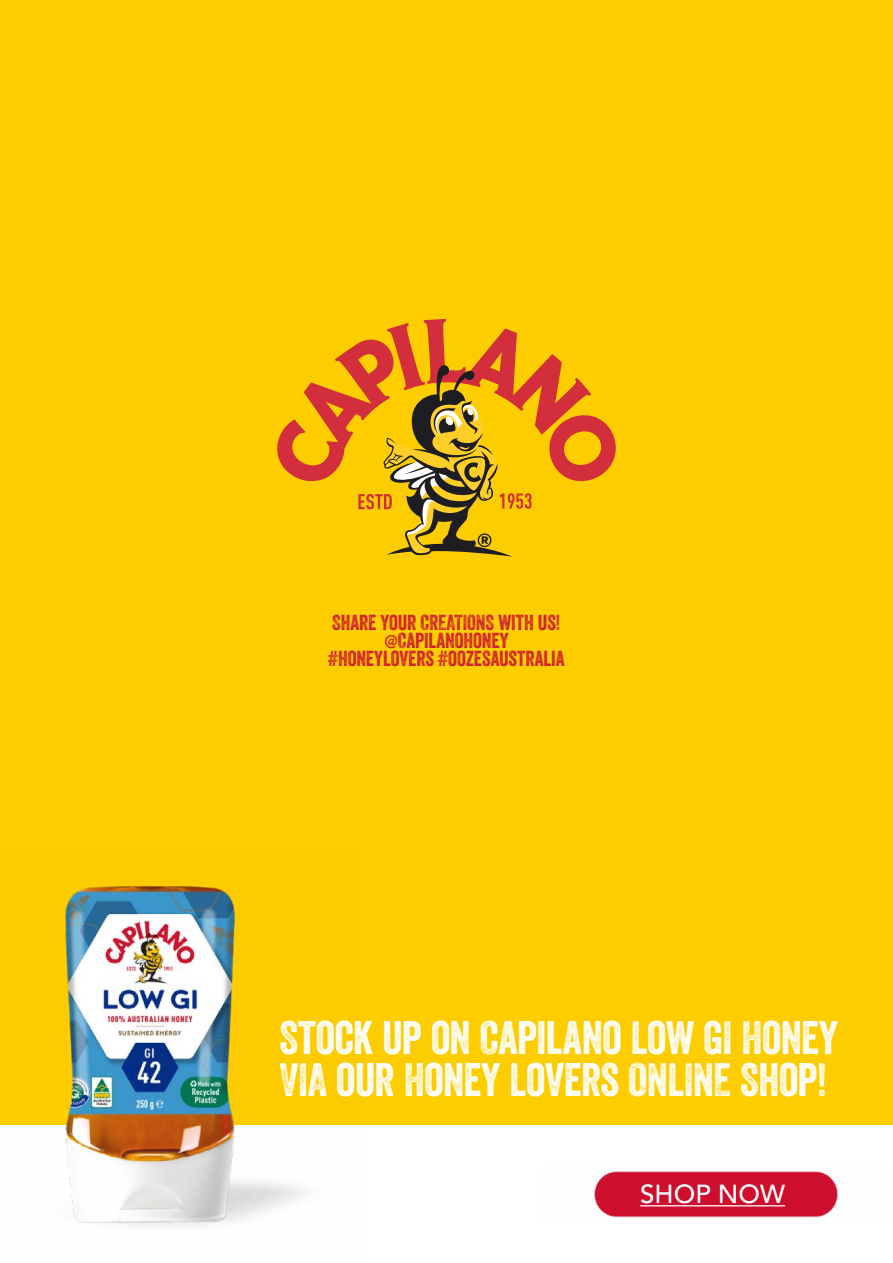
<style>
.page{position:relative;width:893px;height:1263px;background:#fecd00}
.page>*{position:absolute;margin:0;border:0;box-sizing:border-box;transform-origin:0 0}
.t1{font:45.45px/41.2px "Veneer Two";letter-spacing:-.01em;color:#fff}
.t2{font:500 25.95px "Avenir LT Std";color:#fff}
.t3{font:21px/18px "Veneer Two";letter-spacing:-.005em;color:#cf202f;text-align:center}
</style>
<div class="page">
<svg style="left:277px;top:319px;width:339px;height:238px"></svg>
<div style="left:0;top:1125px;width:893px;height:138px;background:#fff"></div>
<img style="left:65px;top:886px;width:240px;height:340px">
<img style="left:594px;top:1171px;width:244px;height:47px">
<hr style="left:640px;top:1205px;width:145px;height:1px;background:#fff">
<p class="t3" style="left:328px;top:613px;width:238px">SHARE YOUR CREATIONS WITH US! @CAPILANOHONEY<br>#HONEYLOVERS #OOZESAUSTRALIA</p>
<h1 class="t1" style="left:279px;top:1017px;width:560px">STOCK UP ON CAPILANO LOW GI HONEY<br>VIA OUR HONEY LOVERS ONLINE SHOP!</h1>
<p class="t2" style="left:640px;top:1179px;width:146px">SHOP NOW</p>
</div>
